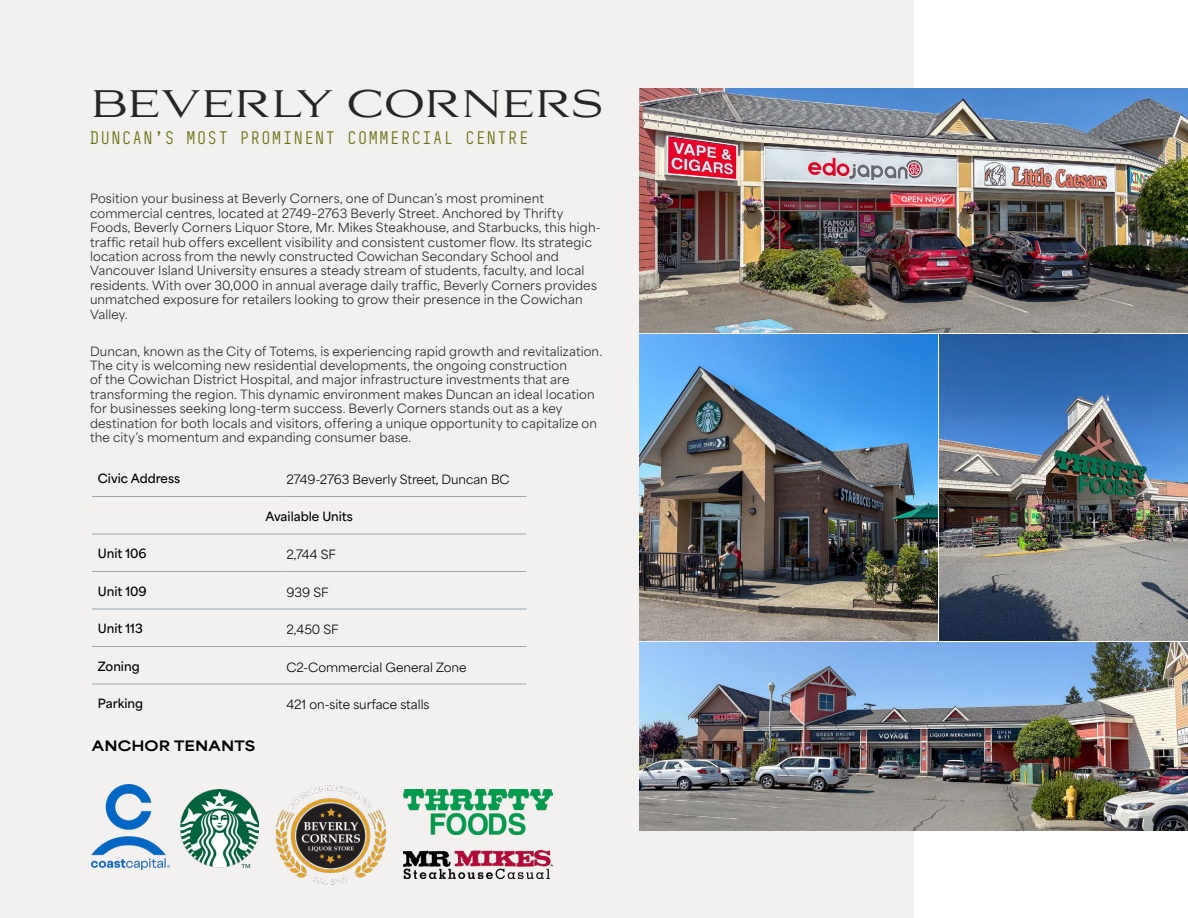
<style>
.page{position:relative;width:1188px;height:918px;background:#fff}
.page>*{position:absolute;margin:0;border:0;box-sizing:border-box;transform-origin:0 0}
.t1{font:300 36px "Aviano Serif";letter-spacing:-.02em;color:#262626}
.t2{font:300 16.5px "BC Sklonar";letter-spacing:.1em;color:#68730d}
.t3{font:900 13.5px "Area Extended";letter-spacing:.01em;color:#000}
.t4{font:12px/14.4px "Area Normal";letter-spacing:.01em;color:#262626}
.t5{font:12px "Area Normal";color:#000}
.t6{font:700 12px "Area Normal";color:#000}
</style>
<div class="page">
<div style="left:0;top:0;width:914px;height:918px;background:#f2f1ef"></div>
<hr style="left:92px;top:496px;width:188px;height:1px;background:#97a6ae">
<hr style="left:280px;top:496px;width:246px;height:1px;background:#97a6ae">
<hr style="left:92px;top:534px;width:188px;height:1px;background:#97a6ae">
<hr style="left:280px;top:534px;width:246px;height:1px;background:#97a6ae">
<hr style="left:92px;top:571px;width:188px;height:1px;background:#97a6ae">
<hr style="left:280px;top:571px;width:246px;height:1px;background:#97a6ae">
<hr style="left:92px;top:609px;width:188px;height:1px;background:#97a6ae">
<hr style="left:280px;top:609px;width:246px;height:1px;background:#97a6ae">
<hr style="left:92px;top:646px;width:188px;height:1px;background:#97a6ae">
<hr style="left:280px;top:646px;width:246px;height:1px;background:#97a6ae">
<hr style="left:92px;top:684px;width:188px;height:1px;background:#97a6ae">
<hr style="left:280px;top:684px;width:246px;height:1px;background:#97a6ae">
<img style="left:404px;top:789px;width:149px;height:46px">
<img style="left:404px;top:850px;width:149px;height:28px">
<img style="left:181px;top:789px;width:77px;height:79px">
<img style="left:92px;top:785px;width:77px;height:85px">
<img style="left:275px;top:785px;width:112px;height:100px">
<img style="left:639px;top:335px;width:299px;height:305px">
<img style="left:639px;top:642px;width:549px;height:189px">
<img style="left:639px;top:88px;width:549px;height:245px">
<img style="left:939px;top:335px;width:249px;height:305px">
<h1 class="t1" style="left:90px;top:81px;width:515px">BEVERLY CORNERS</h1>
<h2 class="t2" style="left:90px;top:128px;width:440px">DUNCAN'S MOST PROMINENT COMMERCIAL CENTRE</h2>
<p class="t4" style="left:90px;top:190px;width:512px">Position your business at Beverly Corners, one of Duncan’s most prominent commercial centres, located at 2749–2763 Beverly Street. Anchored by Thrifty Foods, Beverly Corners Liquor Store, Mr. Mikes Steakhouse, and Starbucks, this high&shy;traffic retail hub offers excellent visibility and consistent customer flow. Its strategic location across from the newly constructed Cowichan Secondary School and Vancouver Island University ensures a steady stream of students, faculty, and local residents. With over 30,000 in annual average daily traffic, Beverly Corners provides unmatched exposure for retailers looking to grow their presence in the Cowichan Valley.</p>
<p class="t4" style="left:90px;top:342px;width:514px">Duncan, known as the City of Totems, is experiencing rapid growth and revitalization.<br>The city is welcoming new residential developments, the ongoing construction<br>of the Cowichan District Hospital, and major infrastructure investments that are transforming the region. This dynamic environment makes Duncan an ideal location for businesses seeking long-term success. Beverly Corners stands out as a key destination for both locals and visitors, offering a unique opportunity to capitalize on the city’s momentum and expanding consumer base.</p>
<p class="t6" style="left:98px;top:468px;width:84px">Civic Address</p>
<p class="t5" style="left:287px;top:469px;width:225px">2749-2763 Beverly Street, Duncan BC</p>
<p class="t6" style="left:265px;top:506px;width:89px">Available Units</p>
<p class="t6" style="left:98px;top:543px;width:50px">Unit 106</p>
<p class="t5" style="left:287px;top:544px;width:51px">2,744 SF</p>
<p class="t6" style="left:98px;top:581px;width:50px">Unit 109</p>
<p class="t5" style="left:287px;top:582px;width:44px">939 SF</p>
<p class="t6" style="left:98px;top:618px;width:46px">Unit 113</p>
<p class="t5" style="left:287px;top:619px;width:54px">2,450 SF</p>
<p class="t6" style="left:98px;top:656px;width:43px">Zoning</p>
<p class="t5" style="left:287px;top:657px;width:182px">C2-Commercial General Zone</p>
<p class="t6" style="left:98px;top:693px;width:47px">Parking</p>
<p class="t5" style="left:287px;top:694px;width:145px">421 on-site surface stalls</p>
<p class="t3" style="left:92px;top:734px;width:165px">ANCHOR TENANTS</p>
</div>
